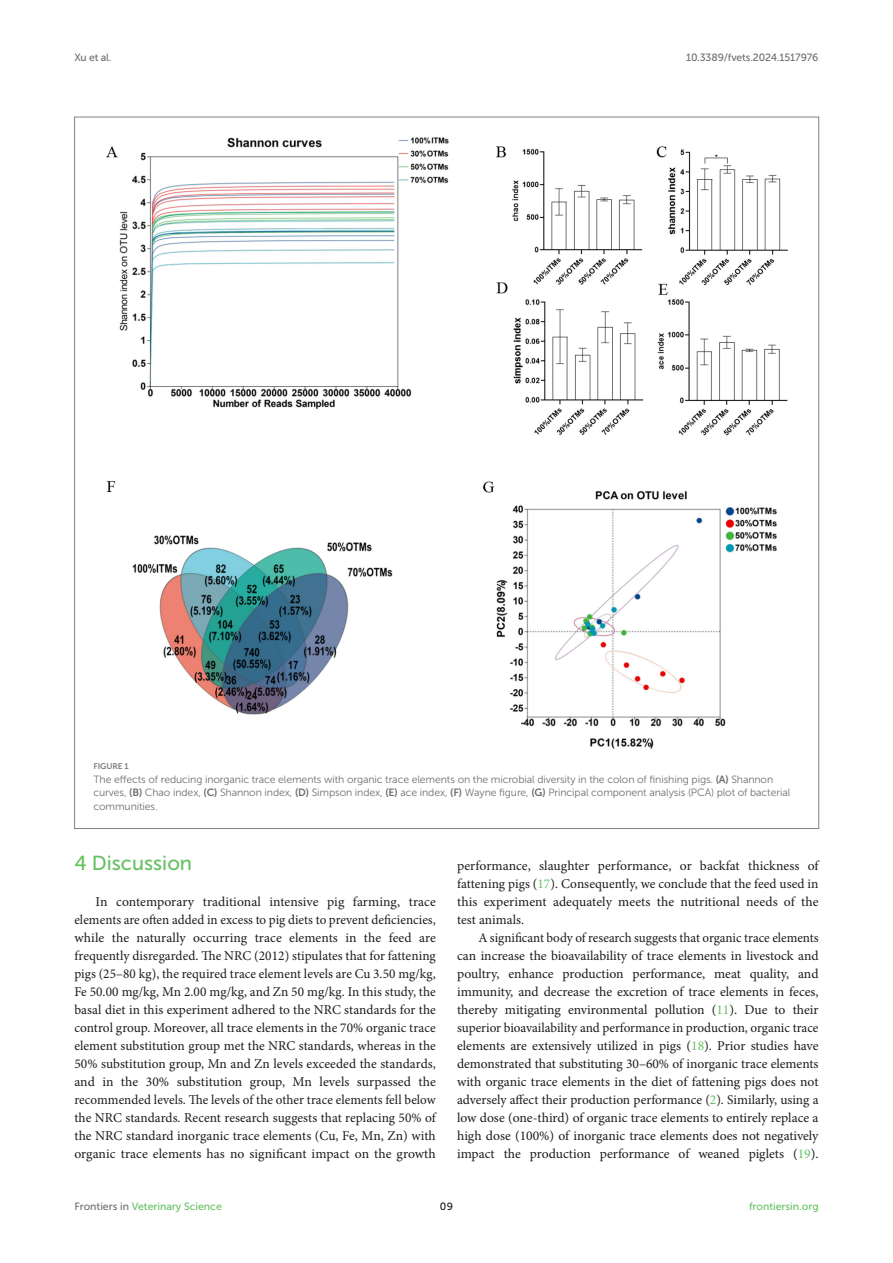
<style>
.page{position:relative;width:893px;height:1263px;background:#fff}
.page>*{position:absolute;margin:0;border:0;box-sizing:border-box;transform-origin:0 0}
.HEAD_1{font:20.25px "Museo Sans 500";color:#65c161}
.TEXT{font:13.5px/18px "Minion Pro";color:#1b1c1b;text-align:justify}
.FIG_LEG{font:10.5px/13.5px "Museo Sans 300";letter-spacing:-.01em;color:#706f70}
.t1{font:10.5px "Museo Sans 500";color:#65c161}
.t2{font:10.5px "Museo Sans 500";letter-spacing:-.015em;color:#706f70}
.t3{font:10.5px "Museo Sans 500";color:#1b1c1b}
.FIG_HD{font:8.25px "Museo Sans 700";letter-spacing:-.01em;color:#7e7f7f}
.s1{font-family:"Museo Sans 700"}
.s2{color:#65c161}
.s3{color:#706f70}
</style>
<div class="page">
<img style="left:106px;top:137px;width:682px;height:612px">
<p class="t2" style="left:74px;top:51px;width:39px">Xu et al.</p>
<p class="t2" style="left:686px;top:51px;width:134px">10.3389/fvets.2024.1517976</p>
<p class="FIG_HD" style="left:94px;top:762px;width:37px">FIGURE 1</p>
<p class="FIG_LEG" style="left:94px;top:772px;width:698px">The effects of reducing inorganic trace elements with organic trace elements on the microbial diversity in the colon of finishing pigs. <span class="s1">(A)</span> Shannon curves, <span class="s1">(B)</span> Chao index, <span class="s1">(C)</span> Shannon index, <span class="s1">(D)</span> Simpson index, <span class="s1">(E)</span> ace index, <span class="s1">(F)</span> Wayne figure, <span class="s1">(G)</span> Principal component analysis (PCA) plot of bacterial communities.</p>
<p class="HEAD_1" style="left:74px;top:852px;width:119px">4 Discussion</p>
<p class="TEXT" style="left:74px;top:893px;width:363px;text-indent:21px">In contemporary traditional intensive pig farming, trace elements are often added in excess to pig diets to prevent deficiencies, while the naturally occurring trace elements in the feed are frequently disregarded. The NRC (2012) stipulates that for fattening pigs (25–80 kg), the required trace element levels are Cu 3.50 mg/kg, Fe 50.00 mg/kg, Mn 2.00 mg/kg, and Zn 50 mg/kg. In this study, the basal diet in this experiment adhered to the NRC standards for the control group. Moreover, all trace elements in the 70% organic trace element substitution group met the NRC standards, whereas in the 50% substitution group, Mn and Zn levels exceeded the standards, and in the 30% substitution group, Mn levels surpassed the recommended levels. The levels of the other trace elements fell below the NRC standards. Recent research suggests that replacing 50% of the NRC standard inorganic trace elements (Cu, Fe, Mn, Zn) with organic trace elements has no significant impact on the growth</p>
<p class="TEXT" style="left:457px;top:857px;width:363px">performance, slaughter performance, or backfat thickness of fattening pigs (<span class="s2">17</span>). Consequently, we conclude that the feed used in this experiment adequately meets the nutritional needs of the test animals.</p>
<p class="TEXT" style="left:457px;top:929px;width:363px;text-indent:21px">A significant body of research suggests that organic trace elements can increase the bioavailability of trace elements in livestock and poultry, enhance production performance, meat quality, and immunity, and decrease the excretion of trace elements in feces, thereby mitigating environmental pollution (<span class="s2">11</span>). Due to their superior bioavailability and performance in production, organic trace elements are extensively utilized in pigs (<span class="s2">18</span>). Prior studies have demonstrated that substituting 30–60% of inorganic trace elements with organic trace elements in the diet of fattening pigs does not adversely affect their production performance (<span class="s2">2</span>). Similarly, using a low dose (one-third) of organic trace elements to entirely replace a high dose (100%) of inorganic trace elements does not negatively impact the production performance of weaned piglets (<span class="s2">19</span>).</p>
<p class="t1" style="left:74px;top:1200px;width:149px"><span class="s3">Frontiers in</span> Veterinary Science</p>
<p class="t3" style="left:440px;top:1200px;width:15px">09</p>
<p class="t1" style="left:749px;top:1200px;width:71px">frontiersin.org</p>
</div>
